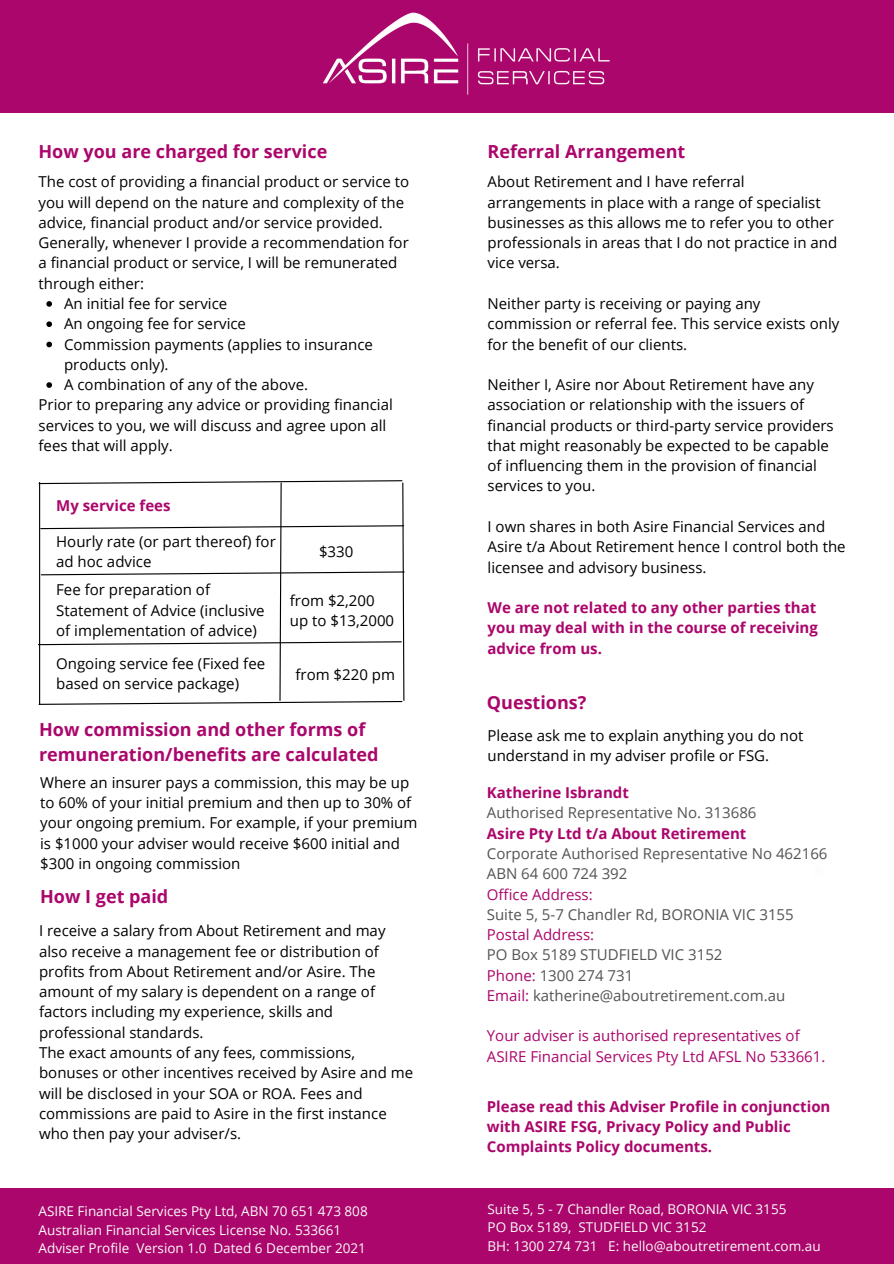
<style>
.page{position:relative;width:894px;height:1264px;background:#fff}
.page>*{position:absolute;margin:0;border:0;box-sizing:border-box;transform-origin:0 0}
.t1{font:700 18px/24.8px "Open Sans";color:#ab066b}
.t2{font:15px/20.2px "Open Sans";color:#000}
.t3{font:700 15px/20.2px "Open Sans";color:#ab066b;text-align:justify}
.t4{font:15px "Open Sans";color:#545454}
.t5{font:15px "Open Sans";color:#ab066b}
.t6{font:13.5px "Open Sans";color:#fafafa}
.s1{color:#ab066b}
</style>
<div class="page">
<div style="left:0;top:1187px;width:893px;height:76px;background:#ab066b"></div>
<div style="left:0;top:0;width:893px;height:113px;background:#ab066b"></div>
<img style="left:323px;top:12px;width:287px;height:83px">
<svg style="left:46px;top:301px;width:6px;height:6px"></svg>
<svg style="left:46px;top:321px;width:6px;height:6px"></svg>
<svg style="left:46px;top:342px;width:6px;height:5px"></svg>
<svg style="left:46px;top:382px;width:6px;height:6px"></svg>
<svg style="left:38px;top:480px;width:367px;height:225px"></svg>
<p class="t1" style="left:38px;top:139px;width:290px">How you are charged for service</p>
<p class="t2" style="left:38px;top:171px;width:372px">The cost of providing a financial product or service to you will depend on the nature and complexity of the advice, financial product and/or service provided.<br>Generally, whenever I provide a recommendation for a financial product or service, I will be remunerated through either:</p>
<p class="t2" style="left:64px;top:293px;width:165px">An initial fee for service</p>
<p class="t2" style="left:64px;top:313px;width:183px">An ongoing fee for service</p>
<p class="t2" style="left:64px;top:333px;width:310px">Commission payments (applies to insurance products only).</p>
<p class="t2" style="left:64px;top:374px;width:245px">A combination of any of the above.</p>
<p class="t2" style="left:38px;top:394px;width:356px">Prior to preparing any advice or providing financial services to you, we will discuss and agree upon all fees that will apply.</p>
<p class="t3" style="left:56px;top:495px;width:116px">My service fees</p>
<p class="t2" style="left:56px;top:530px;width:221px">Hourly rate (or part thereof) for ad hoc advice</p>
<p class="t2" style="left:56px;top:579px;width:210px">Fee for preparation of<br>Statement of Advice (inclusive of implementation of advice)</p>
<p class="t2" style="left:319px;top:541px;width:36px">$330</p>
<p class="t2" style="left:290px;top:590px;width:86px">from $2,200</p>
<p class="t2" style="left:290px;top:610px;width:106px">up to $13,2000</p>
<p class="t2" style="left:56px;top:653px;width:210px">Ongoing service fee (Fixed fee based on service package)</p>
<p class="t2" style="left:295px;top:663px;width:101px">from $220 pm</p>
<p class="t1" style="left:39px;top:717px;width:341px">How commission and other forms of remuneration/benefits are calculated</p>
<p class="t2" style="left:40px;top:771px;width:378px">Where an insurer pays a commission, this may be up to 60% of your initial premium and then up to 30% of your ongoing premium. For example, if your premium is $1000 your adviser would receive $600 initial and $300 in ongoing commission</p>
<p class="t1" style="left:40px;top:883px;width:130px">How I get paid</p>
<p class="t2" style="left:39px;top:920px;width:348px">I receive a salary from About Retirement and may also receive a management fee or distribution of profits from About Retirement and/or Asire. The amount of my salary is dependent on a range of factors including my experience, skills and professional standards.</p>
<p class="t2" style="left:39px;top:1042px;width:375px">The exact amounts of any fees, commissions, bonuses or other incentives received by Asire and me will be disclosed in your SOA or ROA. Fees and commissions are paid to Asire in the first instance who then pay your adviser/s.</p>
<p class="t6" style="left:38px;top:1201px;width:330px">ASIRE Financial Services Pty Ltd, ABN 70 651 473 808</p>
<p class="t6" style="left:38px;top:1220px;width:304px">Australian Financial Services License No. 533661</p>
<p class="t6" style="left:38px;top:1238px;width:329px">Adviser Profile Version 1.0 Dated 6 December 2021</p>
<p class="t1" style="left:487px;top:139px;width:199px">Referral Arrangement</p>
<p class="t2" style="left:487px;top:171px;width:351px">About Retirement and I have referral arrangements in place with a range of specialist businesses as this allows me to refer you to other professionals in areas that I do not practice in and vice versa.</p>
<p class="t2" style="left:487px;top:293px;width:353px">Neither party is receiving or paying any commission or referral fee. This service exists only for the benefit of our clients.</p>
<p class="t2" style="left:487px;top:374px;width:347px">Neither I, Asire nor About Retirement have any association or relationship with the issuers of financial products or third-party service providers that might reasonably be expected to be capable of influencing them in the provision of financial services to you.</p>
<p class="t2" style="left:487px;top:516px;width:359px">I own shares in both Asire Financial Services and<br>Asire t/a About Retirement hence I control both the licensee and advisory business.</p>
<p class="t3" style="left:487px;top:597px;width:332px">We are not related to any other parties that you may deal with in the course of receiving advice from us.</p>
<p class="t1" style="left:486px;top:690px;width:101px">Questions?</p>
<p class="t2" style="left:487px;top:725px;width:317px">Please ask me to explain anything you do not understand in my adviser profile or FSG.</p>
<p class="t3" style="left:486px;top:782px;width:143px">Katherine Isbrandt</p>
<p class="t4" style="left:486px;top:802px;width:271px">Authorised Representative No. 313686</p>
<p class="t3" style="left:486px;top:822px;width:261px">Asire Pty Ltd t/a About Retirement</p>
<p class="t4" style="left:486px;top:843px;width:342px">Corporate Authorised Representative No 462166</p>
<p class="t4" style="left:486px;top:863px;width:142px">ABN 64 600 724 392</p>
<p class="t5" style="left:486px;top:883px;width:107px">Office Address:</p>
<p class="t4" style="left:486px;top:903px;width:308px">Suite 5, 5-7 Chandler Rd, BORONIA VIC 3155</p>
<p class="t5" style="left:486px;top:924px;width:109px">Postal Address:</p>
<p class="t4" style="left:486px;top:944px;width:237px">PO Box 5189 STUDFIELD VIC 3152</p>
<p class="t4" style="left:486px;top:964px;width:148px"><span class="s1">Phone:</span> 1300 274 731</p>
<p class="t4" style="left:486px;top:984px;width:300px"><span class="s1">Email:</span> katherine@aboutretirement.com.au</p>
<p class="t5" style="left:486px;top:1025px;width:314px">Your adviser is authorised representatives of</p>
<p class="t5" style="left:486px;top:1045px;width:340px">ASIRE Financial Services Pty Ltd AFSL No 533661.</p>
<p class="t3" style="left:486px;top:1095px;width:345px;text-align:left">Please read this Adviser Profile in conjunction with ASIRE FSG, Privacy Policy and Public<br>Complaints Policy documents.</p>
<p class="t6" style="left:487px;top:1199px;width:300px">Suite 5, 5 - 7 Chandler Road, BORONIA VIC 3155</p>
<p class="t6" style="left:487px;top:1217px;width:220px">PO Box 5189, STUDFIELD VIC 3152</p>
<p class="t6" style="left:487px;top:1236px;width:334px">BH: 1300 274 731 E: hello@aboutretirement.com.au</p>
</div>
